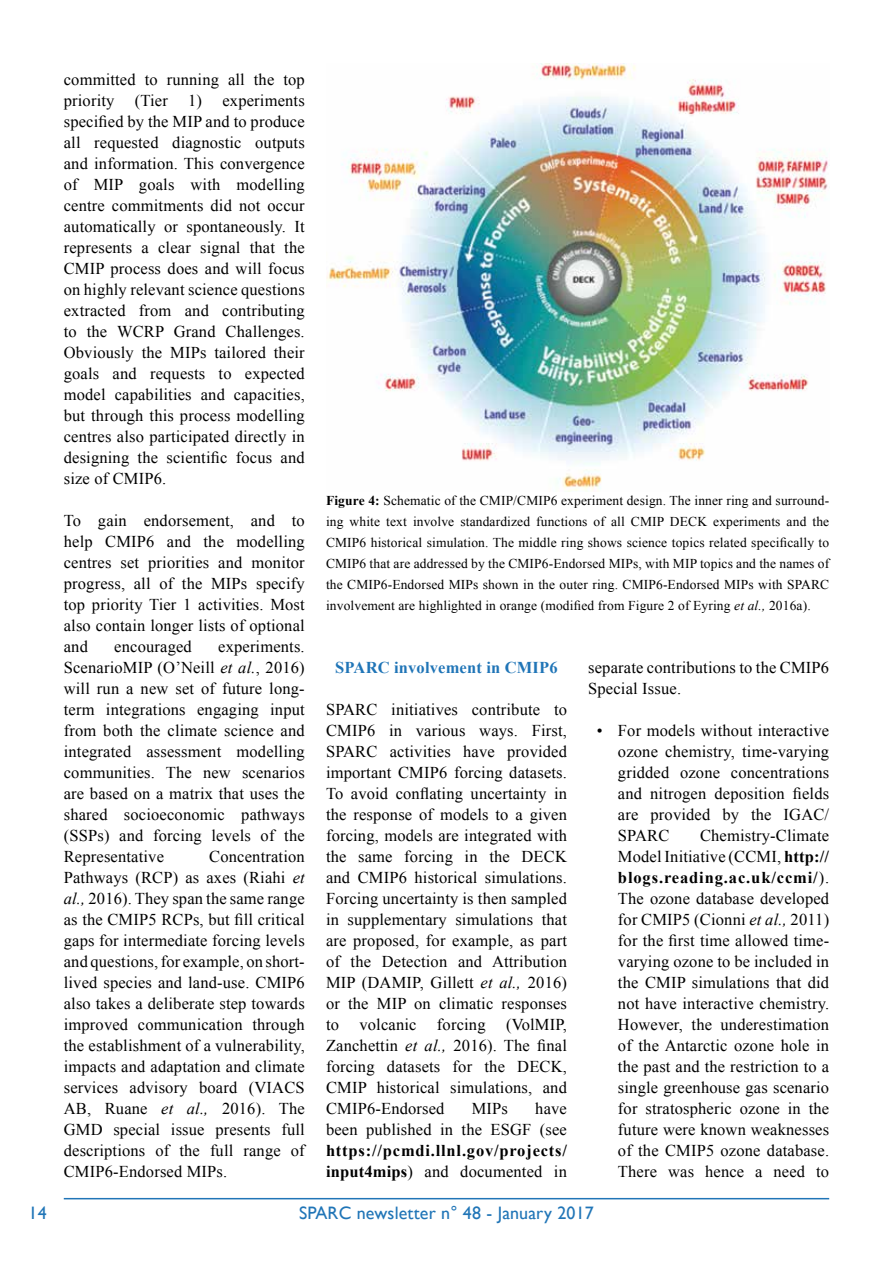
<style>
.page{position:relative;width:893px;height:1263px;background:#fff}
.page>*{position:absolute;margin:0;border:0;box-sizing:border-box;transform-origin:0 0}
.t1{font:18px "Gill Sans";letter-spacing:.01em;color:#2075b7}
.t2{font:16.5px/21px "Times New Roman";letter-spacing:.01em;color:#000;text-align:justify}
.t3{font:700 16.5px/21px "Times New Roman";letter-spacing:.05em;color:#000}
.t4{font:700 16.5px "Times New Roman";letter-spacing:.01em;color:#2075b7}
.t5{font:13.5px/21px "Times New Roman";letter-spacing:.01em;color:#000;text-align:justify}
.s1{font-style:italic}
.s2{font-weight:700}
.s3{font-weight:400}
</style>
<div class="page">
<hr style="left:64px;top:1198px;width:765px;height:1px;background:#2075b7">
<img style="left:326px;top:64px;width:502px;height:428px">
<p class="t2" style="left:64px;top:69px;width:243px">committed to running all the top priority (Tier 1) experiments specified by the MIP and to produce all requested diagnostic outputs and information. This convergence of MIP goals with modelling centre commitments did not occur automatically or spontaneously. It represents a clear signal that the CMIP process does and will focus on highly relevant science questions extracted from and contributing to the WCRP Grand Challenges.<br>Obviously the MIPs tailored their goals and requests to expected model capabilities and capacities, but through this process modelling centres also participated directly in designing the scientific focus and size of CMIP6.</p>
<p class="t2" style="left:64px;top:510px;width:242px">To gain endorsement, and to help CMIP6 and the modelling centres set priorities and monitor progress, all of the MIPs specify top priority Tier 1 activities. Most also contain longer lists of optional and</p>
<p class="t2" style="left:64px;top:636px;width:242px;text-indent:154px">experiments.<br>ScenarioMIP (O’Neill <span class="s1">et al.</span>, 2016) will run a new set of future long&shy;term integrations engaging input from both the climate science and integrated assessment modelling communities. The new scenarios are based on a matrix that uses the shared socioeconomic pathways (SSPs) and forcing levels of the Representative</p>
<p class="t2" style="left:114px;top:636px;width:79px">encouraged</p>
<p class="t2" style="left:64px;top:846px;width:243px;text-indent:146px">Concentration Pathways (RCP) as axes (Riahi <span class="s1">et al.,</span> 2016). They span the same range as the CMIP5 RCPs, but fill critical gaps for intermediate forcing levels and questions, for example, on short&shy;lived species and land-use. CMIP6 also takes a deliberate step towards improved communication through the establishment of a vulnerability, impacts and adaptation and climate services advisory board (VIACS AB, Ruane <span class="s1">et al.,</span> 2016). The GMD special issue presents full descriptions of the full range of CMIP6-Endorsed MIPs.</p>
<p class="t5" style="left:326px;top:490px;width:505px"><span class="s2">Figure 4:</span> Schematic of the CMIP/CMIP6 experiment design. The inner ring and surround&shy;ing white text involve standardized functions of all CMIP DECK experiments and the CMIP6 historical simulation. The middle ring shows science topics related specifically to CMIP6 that are addressed by the CMIP6-Endorsed MIPs, with MIP topics and the names of the CMIP6-Endorsed MIPs shown in the outer ring. CMIP6-Endorsed MIPs with SPARC involvement are highlighted in orange (modified from Figure 2 of Eyring <span class="s1">et al.,</span> 2016a).</p>
<p class="t4" style="left:335px;top:656px;width:224px">SPARC involvement in CMIP6</p>
<p class="t2" style="left:326px;top:699px;width:242px">SPARC initiatives contribute to CMIP6 in various ways. First, SPARC activities have provided important CMIP6 forcing datasets.<br>To avoid conflating uncertainty in the response of models to a given forcing, models are integrated with the same forcing in the DECK and CMIP6 historical simulations.<br>Forcing uncertainty is then sampled in supplementary simulations that are proposed, for example, as part of the Detection and Attribution MIP (DAMIP, Gillett <span class="s1">et al.,</span> 2016) or the MIP on climatic responses to volcanic forcing (VolMIP, Zanchettin <span class="s1">et al.,</span> 2016). The final forcing datasets for the DECK, CMIP historical simulations, and CMIP6-Endorsed</p>
<p class="t2" style="left:326px;top:1098px;width:242px;text-align:right">have<br>been published in the ESGF (see</p>
<p class="t3" style="left:326px;top:1140px;width:243px">https://pcmdi.llnl.gov/projects/ input4mips<span class="s3">) and documented in</span></p>
<p class="t2" style="left:472px;top:1098px;width:38px">MIPs</p>
<p class="t2" style="left:588px;top:657px;width:242px">separate contributions to the CMIP6<br>Special Issue.</p>
<p class="t2" style="left:618px;top:720px;width:213px;text-indent:-21px">• For models without interactive ozone chemistry, time-varying gridded ozone concentrations and nitrogen deposition fields are provided by the IGAC/ SPARC</p>
<p class="t2" style="left:618px;top:825px;width:213px;text-indent:82px">Chemistry-Climate Model Initiative (CCMI, <span class="s2">http:// blogs.reading.ac.uk/ccmi/</span>).<br>The ozone database developed for CMIP5 (Cionni <span class="s1">et al.,</span> 2011) for the first time allowed time&shy;varying ozone to be included in the CMIP simulations that did not have interactive chemistry.<br>However, the underestimation of the Antarctic ozone hole in the past and the restriction to a single greenhouse gas scenario for stratospheric ozone in the future were known weaknesses of the CMIP5 ozone database.<br>There was hence a need to</p>
<p class="t1" style="left:29px;top:1202px;width:20px">14</p>
<p class="t1" style="left:299px;top:1202px;width:296px">SPARC newsletter n° 48 - January 2017</p>
</div>
